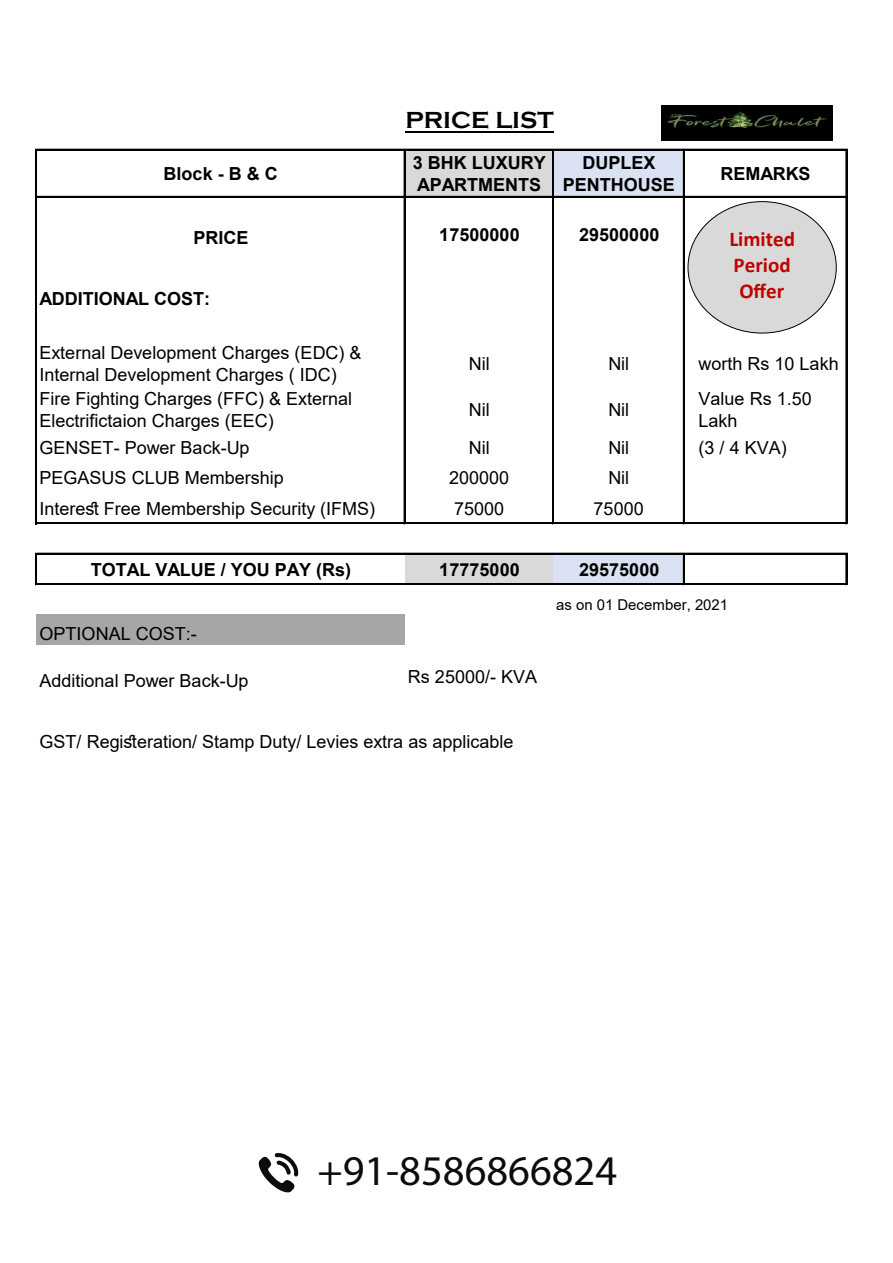
<style>
.page{position:relative;width:893px;height:1263px;background:#fff}
.page>*{position:absolute;margin:0;border:0;box-sizing:border-box;transform-origin:0 0}
.t1{font:42.45px "Myriad Pro";color:#0c0c0c}
.t2{font:700 24px "Copperplate Gothic";color:#000}
.t3{font:700 21px/25.7px "Calibri";color:#c00000}
.t4{font:18px/22.2px "Arial";color:#000}
.t5{font:700 18px/22.6px "Arial";color:#000}
.t6{font:15px "Arial";color:#000}
</style>
<div class="page">
<div style="left:405px;top:150px;width:148px;height:47px;background:#d9d9d9"></div>
<div style="left:553px;top:150px;width:131px;height:47px;background:#d9e1f2"></div>
<div style="left:405px;top:554px;width:148px;height:30px;background:#d9d9d9"></div>
<div style="left:553px;top:554px;width:131px;height:30px;background:#d9e1f2"></div>
<div style="left:36px;top:615px;width:369px;height:30px;background:#a6a6a6"></div>
<hr style="left:405px;top:131px;width:149px;height:2px;background:#000">
<hr style="left:35px;top:149px;width:2px;height:375px;background:#000">
<hr style="left:683px;top:151px;width:2px;height:373px;background:#000">
<hr style="left:846px;top:151px;width:1px;height:373px;background:#000">
<hr style="left:35px;top:553px;width:2px;height:32px;background:#000">
<hr style="left:404px;top:151px;width:1px;height:373px;background:#000">
<hr style="left:552px;top:151px;width:1px;height:373px;background:#000">
<hr style="left:553px;top:151px;width:1px;height:373px;background:#000">
<hr style="left:683px;top:554px;width:2px;height:31px;background:#000">
<hr style="left:846px;top:554px;width:1px;height:31px;background:#000">
<hr style="left:37px;top:149px;width:810px;height:2px;background:#000">
<hr style="left:37px;top:196px;width:810px;height:2px;background:#000">
<hr style="left:37px;top:522px;width:810px;height:1px;background:#000">
<hr style="left:37px;top:523px;width:810px;height:1px;background:#000">
<hr style="left:37px;top:553px;width:810px;height:1px;background:#000">
<hr style="left:37px;top:583px;width:810px;height:2px;background:#000">
<div style="left:688px;top:202px;width:148px;height:131px;background:#d9d9d9;border-radius:50%"></div>
<img style="left:662px;top:105px;width:170px;height:36px">
<svg style="left:258px;top:1153px;width:41px;height:40px"></svg>
<h2 class="t2" style="left:405px;top:107px;width:150px">PRICE LIST</h2>
<p class="t5" style="left:164px;top:163px;width:116px">Block - B &amp; C</p>
<p class="t5" style="left:413px;top:151px;width:134px">3 BHK LUXURY<br>APARTMENTS</p>
<p class="t5" style="left:563px;top:151px;width:114px;text-align:center">DUPLEX<br>PENTHOUSE</p>
<p class="t5" style="left:720px;top:163px;width:92px">REMARKS</p>
<p class="t5" style="left:194px;top:227px;width:57px">PRICE</p>
<p class="t5" style="left:439px;top:224px;width:82px">17500000</p>
<p class="t5" style="left:579px;top:224px;width:82px">29500000</p>
<p class="t3" style="left:729px;top:226px;width:67px">Limited<br>Period<br>Offer</p>
<p class="t5" style="left:39px;top:288px;width:172px">ADDITIONAL COST:</p>
<p class="t4" style="left:39px;top:342px;width:324px">External Development Charges (EDC) &amp;<br>Internal Development Charges ( IDC)</p>
<p class="t4" style="left:469px;top:353px;width:22px">Nil</p>
<p class="t4" style="left:608px;top:353px;width:22px">Nil</p>
<p class="t4" style="left:699px;top:353px;width:142px">worth Rs 10 Lakh</p>
<p class="t4" style="left:39px;top:387px;width:314px">Fire Fighting Charges (FFC) &amp; External<br>Electrifictaion Charges (EEC)</p>
<p class="t4" style="left:469px;top:398px;width:22px">Nil</p>
<p class="t4" style="left:608px;top:398px;width:22px">Nil</p>
<p class="t4" style="left:699px;top:387px;width:115px">Value Rs 1.50<br>Lakh</p>
<p class="t4" style="left:39px;top:436px;width:212px">GENSET- Power Back-Up</p>
<p class="t4" style="left:469px;top:436px;width:22px">Nil</p>
<p class="t4" style="left:608px;top:436px;width:22px">Nil</p>
<p class="t4" style="left:699px;top:436px;width:90px">(3 / 4 KVA)</p>
<p class="t4" style="left:39px;top:467px;width:246px">PEGASUS CLUB Membership</p>
<p class="t4" style="left:449px;top:467px;width:62px">200000</p>
<p class="t4" style="left:608px;top:467px;width:22px">Nil</p>
<p class="t4" style="left:39px;top:497px;width:337px">Interest Free Membership Security (IFMS)</p>
<p class="t4" style="left:454px;top:497px;width:52px">75000</p>
<p class="t4" style="left:594px;top:497px;width:52px">75000</p>
<p class="t5" style="left:91px;top:558px;width:262px">TOTAL VALUE / YOU PAY (Rs)</p>
<p class="t5" style="left:439px;top:558px;width:82px">17775000</p>
<p class="t5" style="left:579px;top:558px;width:82px">29575000</p>
<p class="t6" style="left:556px;top:594px;width:174px">as on 01 December, 2021</p>
<p class="t4" style="left:39px;top:623px;width:159px">OPTIONAL COST:-</p>
<p class="t4" style="left:39px;top:669px;width:211px">Additional Power Back-Up</p>
<p class="t4" style="left:408px;top:665px;width:131px">Rs 25000/- KVA</p>
<p class="t4" style="left:39px;top:730px;width:476px">GST/ Registeration/ Stamp Duty/ Levies extra as applicable</p>
<h1 class="t1" style="left:317px;top:1145px;width:301px">+91-8586866824</h1>
</div>
